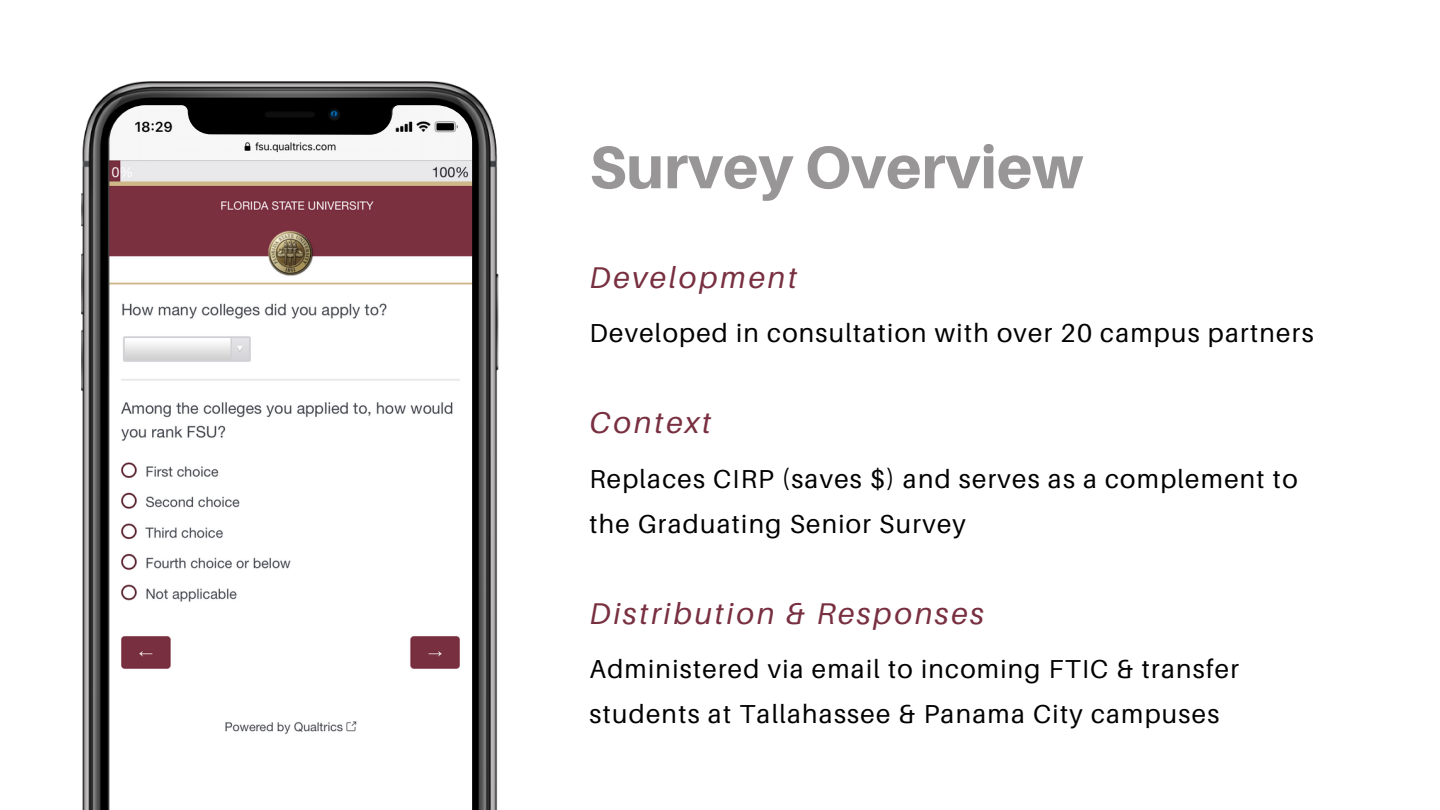
<style>
.page{position:relative;width:1440px;height:810px;background:#fff}
.page>*{position:absolute;margin:0;border:0;box-sizing:border-box;transform-origin:0 0}
.t1{font:800 60px "Aileron";color:#989697}
.t2{font:italic 30px "Aileron";letter-spacing:.09em;color:#782f40}
.t3{font:26px/45px "Aileron";letter-spacing:.05em;color:#000}
</style>
<div class="page">
<img style="left:81px;top:81px;width:418px;height:729px">
<img style="left:109px;top:105px;width:363px;height:705px">
<h1 class="t1" style="left:589px;top:130px;width:495px">Survey Overview</h1>
<p class="t2" style="left:589px;top:259px;width:209px">Development</p>
<p class="t3" style="left:589px;top:310px;width:726px">Developed in consultation with over 20 campus partners</p>
<p class="t2" style="left:589px;top:404px;width:123px">Context</p>
<p class="t3" style="left:589px;top:456px;width:710px">Replaces CIRP (saves $) and serves as a complement to the Graduating Senior Survey</p>
<p class="t2" style="left:589px;top:595px;width:396px">Distribution &amp; Responses</p>
<p class="t3" style="left:589px;top:646px;width:651px">Administered via email to incoming FTIC &amp; transfer students at Tallahassee &amp; Panama City campuses</p>
</div>
